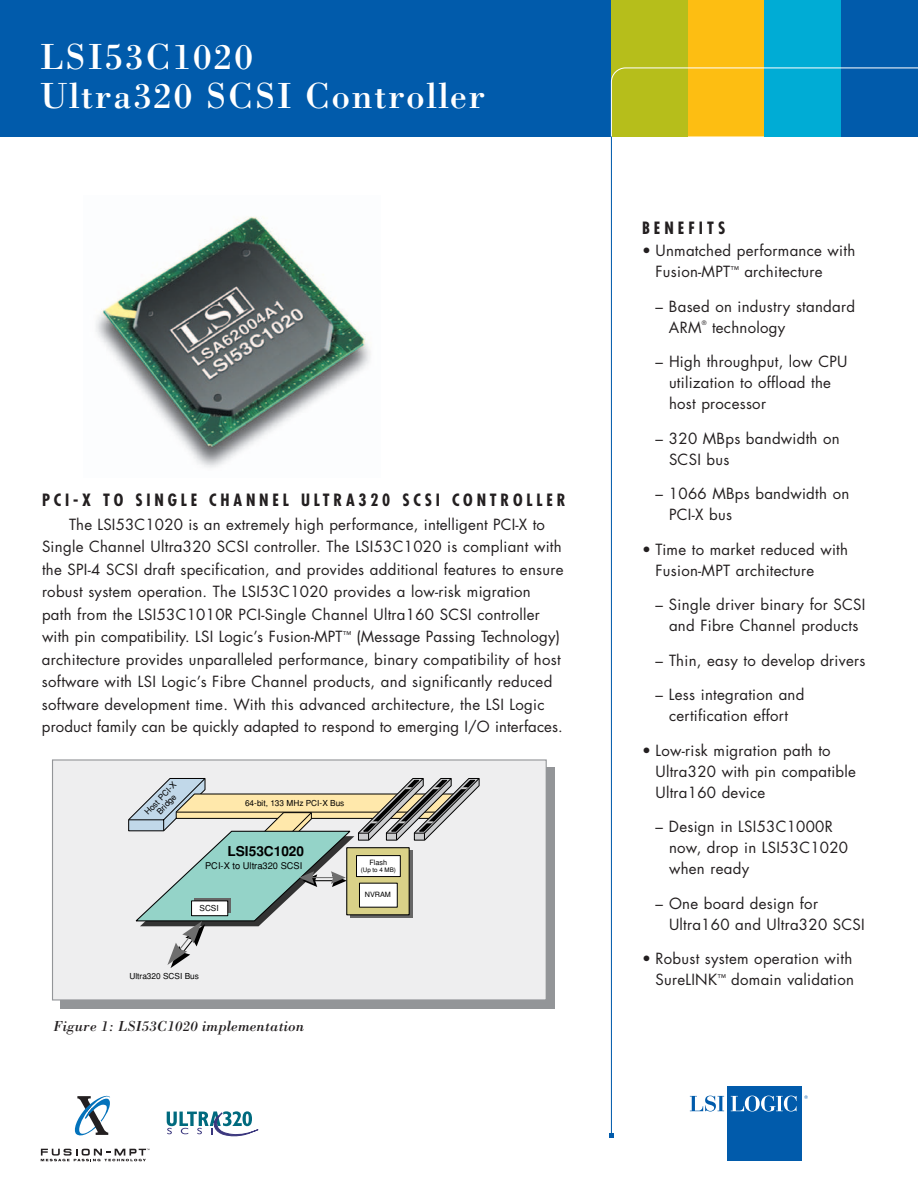
<style>
.page{position:relative;width:918px;height:1188px;background:#fff}
.page>*{position:absolute;margin:0;border:0;box-sizing:border-box;transform-origin:0 0}
.t1{font:37.5px/39px "Bodoni";letter-spacing:.04em;color:#fff}
.t2{font:700 condensed 16.5px "Futura";letter-spacing:.23em;color:#231f20}
.t3{font:15px/22.5px "A20+LANOAD+Futura";letter-spacing:.02em;color:#231f20}
.t4{font:15px/21px "Futura";letter-spacing:.02em;color:#231f20}
.t5{font:italic 15px "Bodoni";letter-spacing:.01em;color:#231f20}
.t6{font:700 13.65px "Helvetica";color:#000}
.t7{font:9.3px "Helvetica";color:#000}
.t8{font:8.25px/8.4px "Helvetica";color:#000;text-align:center}
.t9{font:7.2px "Helvetica";color:#000}
.t10{font:6.15px "Helvetica";color:#000}
.t11{font:6px "Futura";color:#231f20}
.s1{font-family:"Futura"}
</style>
<div class="page">
<div style="left:0;top:0;width:611px;height:137px;background:#015bab"></div>
<div style="left:688px;top:0;width:77px;height:136px;background:#fdbe12"></div>
<div style="left:765px;top:0;width:76px;height:137px;background:#00acd5"></div>
<div style="left:841px;top:0;width:77px;height:137px;background:#015bab"></div>
<div style="left:611px;top:0;width:77px;height:136px;background:#b6be1b"></div>
<svg style="left:610px;top:67px;width:308px;height:111px"></svg>
<hr style="left:611px;top:137px;width:1px;height:998px;background:#015bab">
<svg style="left:609px;top:1133px;width:5px;height:5px"></svg>
<div style="left:727px;top:1087px;width:74px;height:74px;background:#015bab"></div>
<svg style="left:761px;top:1096px;width:36px;height:16px"></svg>
<svg style="left:745px;top:1096px;width:15px;height:16px"></svg>
<svg style="left:731px;top:1096px;width:13px;height:15px"></svg>
<svg style="left:690px;top:1096px;width:34px;height:16px"></svg>
<div style="left:749px;top:1096px;width:7px;height:15px;background:#015bab;border-radius:50%"></div>
<svg style="left:804px;top:1095px;width:4px;height:4px"></svg>
<img style="left:96px;top:217px;width:275px;height:251px">
<svg style="left:41px;top:1149px;width:109px;height:12px"></svg>
<svg style="left:74px;top:1095px;width:36px;height:41px"></svg>
<div style="left:60px;top:768px;width:495px;height:241px;background:#939598"></div>
<div style="left:53px;top:760px;width:493px;height:240px;background:#eeeeef"></div>
<svg style="left:128px;top:778px;width:352px;height:190px"></svg>
<div style="left:52px;top:759px;width:495px;height:242px;border:1px solid #939598"></div>
<svg style="left:167px;top:1111px;width:91px;height:25px"></svg>
<h1 class="t1" style="left:40px;top:41px;width:446px">LSI53C1020<br>Ultra320 SCSI Controller</h1>
<p class="t2" style="left:42px;top:493px;width:525px">PCI-X TO SINGLE CHANNEL ULTRA320 SCSI CONTROLLER</p>
<p class="t3" style="left:42px;top:514px;width:523px;text-indent:27px">The LSI53C1020 is an extremely high performance, intelligent PCI-X to Single Channel Ultra320 SCSI controller. The LSI53C1020 is compliant with the SPI-4 SCSI draft specification, and provides additional features to ensure robust system operation. The LSI53C1020 provides a low-risk migration path from the LSI53C1010R PCI-Single Channel Ultra160 SCSI controller with pin compatibility. LSI Logic<span class="s1">’</span>s Fusion-MPT<sup>™</sup> (Message Passing Technology) architecture provides unparalleled performance, binary compatibility of host software with LSI Logic<span class="s1">’</span>s Fibre Channel products, and significantly reduced software development time. With this advanced architecture, the LSI Logic product family can be quickly adapted to respond to emerging I/O interfaces.</p>
<p class="t8" style="left:144px;top:811px;width:43px;rotate:-46deg">Host PCI-X<br>Bridge</p>
<p class="t8" style="left:245px;top:800px;width:101px">64-bit, 133 MHz PCI-X Bus</p>
<p class="t6" style="left:228px;top:846px;width:78px">LSI53C1020</p>
<p class="t7" style="left:205px;top:862px;width:99px">PCI-X to Ultra320 SCSI</p>
<p class="t8" style="left:199px;top:904px;width:21px">SCSI</p>
<p class="t9" style="left:370px;top:859px;width:19px">Flash</p>
<p class="t10" style="left:361px;top:868px;width:37px">(Up to 4 MB)</p>
<p class="t9" style="left:365px;top:892px;width:28px">NVRAM</p>
<p class="t8" style="left:130px;top:973px;width:71px">Ultra320 SCSI Bus</p>
<p class="t5" style="left:53px;top:1021px;width:252px">Figure 1: LSI53C1020 implementation</p>
<p class="t2" style="left:642px;top:221px;width:85px">BENEFITS</p>
<p class="t4" style="left:656px;top:241px;width:201px;text-indent:-14px">• Unmatched performance with<br>Fusion-MPT<sup>™</sup> architecture</p>
<p class="t4" style="left:669px;top:297px;width:188px;text-indent:-14px">– Based on industry standard<br>ARM</p>
<p class="t11" style="left:702px;top:320px;width:6px">®</p>
<p class="t4" style="left:712px;top:318px;width:75px">technology</p>
<p class="t4" style="left:669px;top:352px;width:180px;text-indent:-14px">– High throughput, low CPU utilization to offload the host processor</p>
<p class="t4" style="left:669px;top:429px;width:172px;text-indent:-14px">– 320 MBps bandwidth on<br>SCSI bus</p>
<p class="t4" style="left:669px;top:484px;width:182px;text-indent:-14px">– 1066 MBps bandwidth on<br>PCI-X bus</p>
<p class="t4" style="left:656px;top:540px;width:194px;text-indent:-14px">• Time to market reduced with<br>Fusion-MPT architecture</p>
<p class="t4" style="left:656px;top:595px;width:211px;text-align:center">– Single driver binary for SCSI and Fibre Channel products</p>
<p class="t4" style="left:656px;top:651px;width:211px">– Thin, easy to develop drivers</p>
<p class="t4" style="left:656px;top:685px;width:150px;text-align:center">– Less integration and certification effort</p>
<p class="t4" style="left:656px;top:741px;width:202px;text-indent:-14px">• Low-risk migration path to<br>Ultra320 with pin compatible<br>Ultra160 device</p>
<p class="t4" style="left:669px;top:817px;width:181px;text-indent:-14px">– Design in LSI53C1000R now, drop in LSI53C1020 when ready</p>
<p class="t4" style="left:669px;top:894px;width:197px;text-indent:-14px">– One board design for<br>Ultra160 and Ultra320 SCSI</p>
<p class="t4" style="left:642px;top:949px;width:214px;text-align:right">• Robust system operation with<br>SureLINK<sup>™</sup> domain validation</p>
</div>
